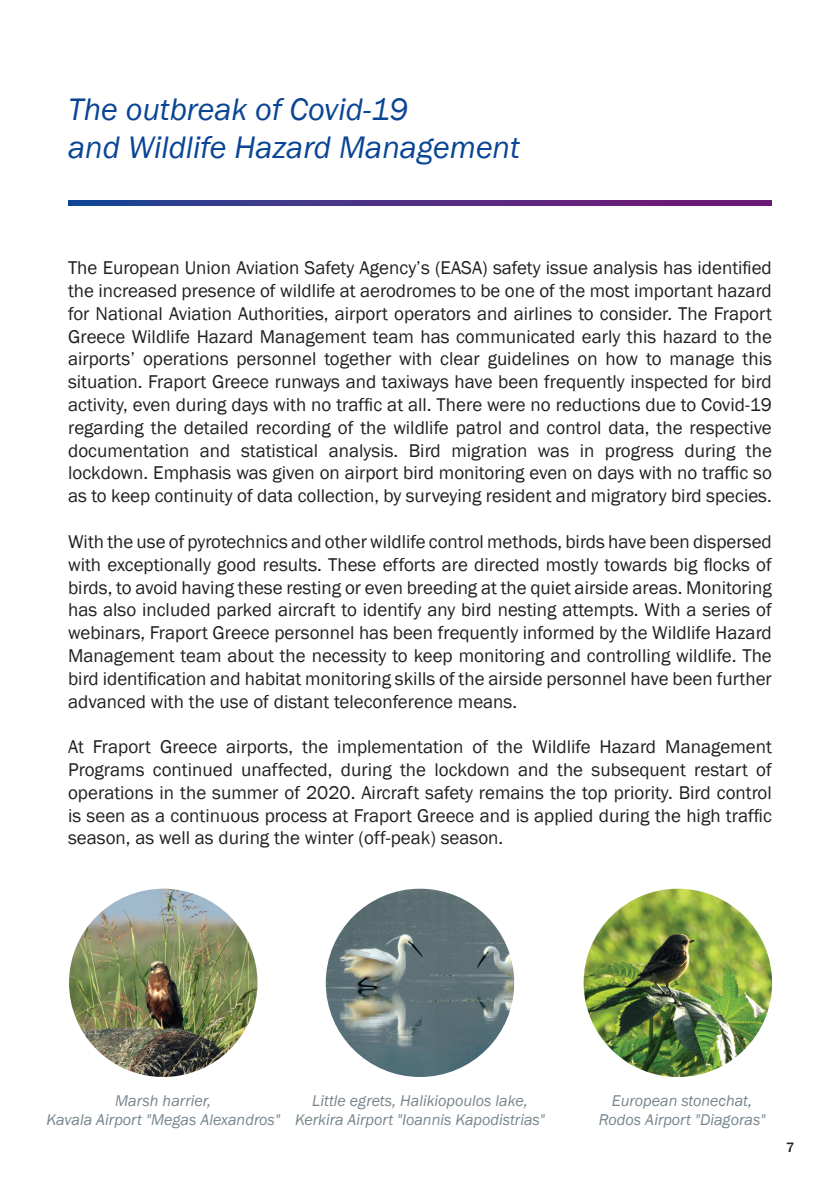
<style>
.page{position:relative;width:840px;height:1191px;background:#fff}
.page>*{position:absolute;margin:0;border:0;box-sizing:border-box;transform-origin:0 0}
.t1{font:italic 32px "Franklin Gothic";color:#094594}
.t2{font:19px/22.8px "Franklin Gothic";color:#231f20;text-align:justify}
.t3{font:italic 16px "Franklin Gothic";color:#77858d}
.t4{font:500 14px "Franklin Gothic";color:#231f20}
</style>
<div class="page">
<svg style="left:68px;top:200px;width:703px;height:6px"></svg>
<img style="left:69px;top:888px;width:188px;height:189px;border-radius:94px">
<img style="left:325px;top:888px;width:189px;height:189px;border-radius:94px">
<img style="left:583px;top:888px;width:188px;height:189px;border-radius:94px">
<p class="t1" style="left:68px;top:89px;width:341px">The outbreak of Covid-19</p>
<p class="t1" style="left:68px;top:128px;width:453px">and Wildlife Hazard Management</p>
<p class="t2" style="left:68px;top:257px;width:705px">The European Union Aviation Safety Agency’s (EASA) safety issue analysis has identified the increased presence of wildlife at aerodromes to be one of the most important hazard for National Aviation Authorities, airport operators and airlines to consider. The Fraport Greece Wildlife Hazard Management team has communicated early this hazard to the airports’ operations personnel together with clear guidelines on how to manage this situation. Fraport Greece runways and taxiways have been frequently inspected for bird activity, even during days with no traffic at all. There were no reductions due to Covid-19 regarding the detailed recording of the wildlife patrol and control data, the respective documentation and statistical analysis. Bird migration was in progress during the lockdown. Emphasis was given on airport bird monitoring even on days with no traffic so as to keep continuity of data collection, by surveying resident and migratory bird species.</p>
<p class="t2" style="left:68px;top:530px;width:705px">With the use of pyrotechnics and other wildlife control methods, birds have been dispersed with exceptionally good results. These efforts are directed mostly towards big flocks of birds, to avoid having these resting or even breeding at the quiet airside areas. Monitoring has also included parked aircraft to identify any bird nesting attempts. With a series of webinars, Fraport Greece personnel has been frequently informed by the Wildlife Hazard Management team about the necessity to keep monitoring and controlling wildlife. The bird identification and habitat monitoring skills of the airside personnel have been further advanced with the use of distant teleconference means.</p>
<p class="t2" style="left:68px;top:736px;width:705px">At Fraport Greece airports, the implementation of the Wildlife Hazard Management Programs continued unaffected, during the lockdown and the subsequent restart of operations in the summer of 2020. Aircraft safety remains the top priority. Bird control is seen as a continuous process at Fraport Greece and is applied during the high traffic season, as well as during the winter (off-peak) season.</p>
<p class="t3" style="left:115px;top:1091px;width:97px">Marsh harrier,</p>
<p class="t3" style="left:46px;top:1110px;width:235px">Kavala Airport "Megas Alexandros"</p>
<p class="t3" style="left:312px;top:1091px;width:217px">Little egrets, Halikiopoulos lake,</p>
<p class="t3" style="left:295px;top:1110px;width:251px">Kerkira Airport "Ioannis Kapodistrias"</p>
<p class="t3" style="left:611px;top:1091px;width:142px">European stonechat,</p>
<p class="t3" style="left:598px;top:1110px;width:168px">Rodos Airport "Diagoras"</p>
<p class="t4" style="left:785px;top:1138px;width:10px">7</p>
</div>
